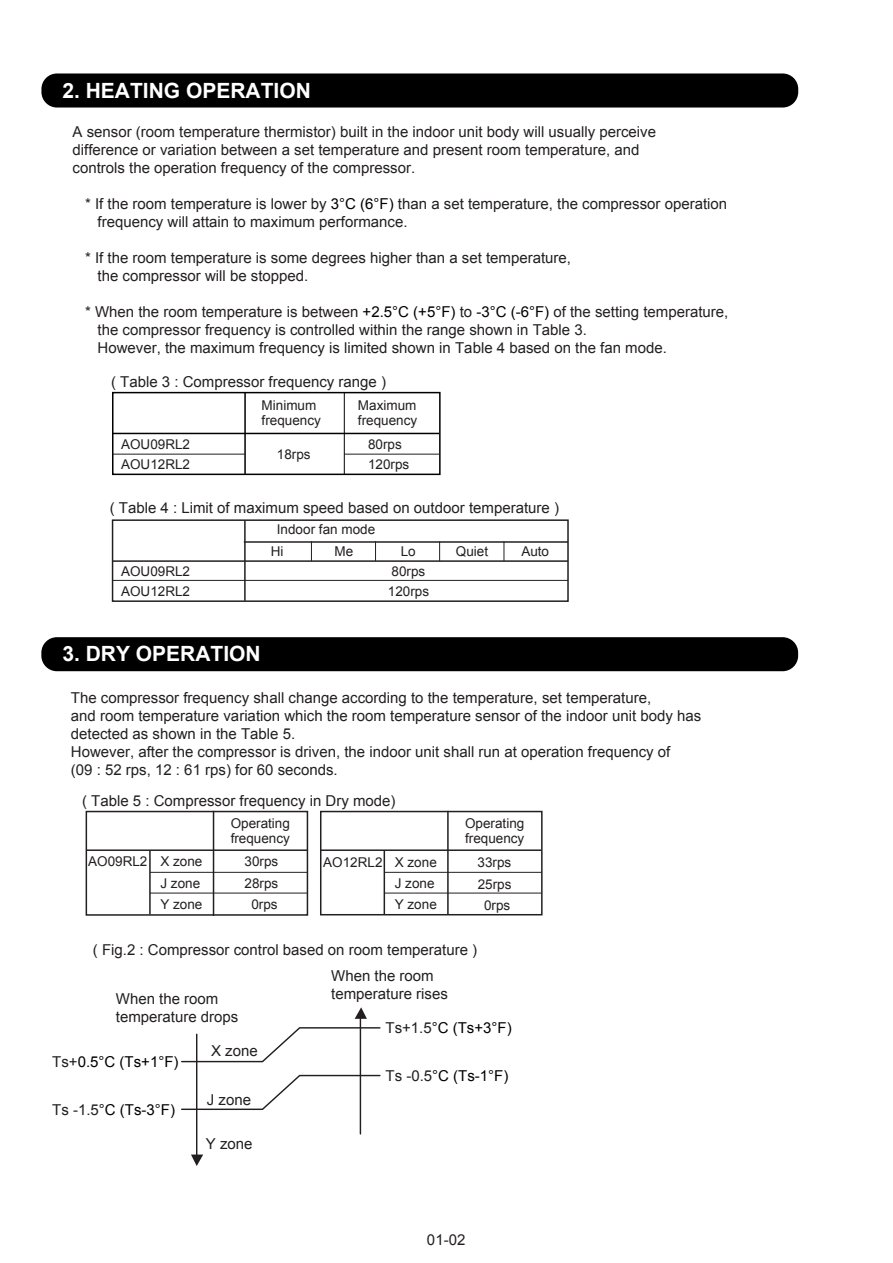
<style>
.page{position:relative;width:893px;height:1263px;background:#fff}
.page>*{position:absolute;margin:0;border:0;box-sizing:border-box;transform-origin:0 0}
.t1{font:700 21px "Arial";color:#fff}
.t2{font:15px/18px "Arial";color:#231f20}
.t3{font:15px "Arial";color:#000}
.t4{font:13.5px/15px "Arial";color:#231f20}
.s1{color:#000}
.s2{color:#231f20}
</style>
<div class="page">
<div style="left:41px;top:73px;width:757px;height:35px;background:#000;border-radius:16px"></div>
<div style="left:112px;top:392px;width:329px;height:83px;border:2px solid #000"></div>
<hr style="left:113px;top:433px;width:326px;height:1px;background:#000">
<hr style="left:244px;top:393px;width:2px;height:82px;background:#000">
<hr style="left:344px;top:393px;width:1px;height:81px;background:#000">
<div style="left:41px;top:637px;width:757px;height:34px;background:#000;border-radius:16px"></div>
<div style="left:86px;top:811px;width:222px;height:105px;border:2px solid #231f20"></div>
<hr style="left:149px;top:850px;width:2px;height:64px;background:#231f20">
<hr style="left:213px;top:811px;width:1px;height:105px;background:#231f20">
<hr style="left:86px;top:849px;width:221px;height:2px;background:#231f20">
<hr style="left:150px;top:872px;width:157px;height:1px;background:#231f20">
<hr style="left:150px;top:893px;width:157px;height:1px;background:#231f20">
<div style="left:320px;top:811px;width:223px;height:104px;border:2px solid #231f20"></div>
<hr style="left:384px;top:850px;width:1px;height:64px;background:#231f20">
<hr style="left:447px;top:811px;width:2px;height:103px;background:#231f20">
<hr style="left:321px;top:849px;width:221px;height:2px;background:#231f20">
<hr style="left:384px;top:872px;width:158px;height:1px;background:#231f20">
<hr style="left:384px;top:893px;width:158px;height:1px;background:#231f20">
<hr style="left:196px;top:1034px;width:1px;height:123px;background:#231f20">
<svg style="left:191px;top:1154px;width:12px;height:12px"></svg>
<hr style="left:360px;top:1016px;width:1px;height:118px;background:#231f20">
<svg style="left:355px;top:1007px;width:12px;height:12px"></svg>
<svg style="left:181px;top:1026px;width:200px;height:37px"></svg>
<svg style="left:181px;top:1074px;width:200px;height:37px"></svg>
<hr style="left:244px;top:520px;width:2px;height:81px;background:#231f20">
<svg style="left:311px;top:543px;width:1px;height:17px"></svg>
<svg style="left:375px;top:543px;width:1px;height:17px"></svg>
<svg style="left:439px;top:543px;width:1px;height:17px"></svg>
<svg style="left:504px;top:543px;width:1px;height:17px"></svg>
<hr style="left:113px;top:560px;width:455px;height:2px;background:#231f20">
<hr style="left:244px;top:541px;width:324px;height:2px;background:#231f20">
<div style="left:112px;top:519px;width:457px;height:83px;border:2px solid #231f20"></div>
<hr style="left:113px;top:454px;width:132px;height:1px;background:#231f20">
<hr style="left:113px;top:580px;width:455px;height:1px;background:#231f20">
<hr style="left:344px;top:454px;width:96px;height:1px;background:#231f20">
<h1 class="t1" style="left:62px;top:76px;width:250px">2. HEATING OPERATION</h1>
<p class="t2" style="left:72px;top:123px;width:585px">A sensor (room temperature thermistor) built in the indoor unit body will usually perceive difference or variation between a set temperature and present room temperature, and controls the operation frequency of the compressor.</p>
<p class="t2" style="left:98px;top:195px;width:631px;text-indent:-13px">* If the room temperature is lower by <span class="s1">3°C (6°F)</span> than a set temperature, the compressor operation frequency will attain to maximum performance.</p>
<p class="t2" style="left:98px;top:249px;width:475px;text-indent:-13px">* If the room temperature is some degrees higher than a set temperature, the compressor will be stopped.</p>
<p class="t2" style="left:98px;top:303px;width:632px;text-indent:-13px">* When the room temperature is between <span class="s1">+2.5°C (+5°F)</span> to <span class="s1">-3°C (-6°F)</span> of the setting temperature, the compressor frequency is controlled within the range shown in Table 3.<br>However, the maximum frequency is limited shown in Table 4 based on the fan mode.</p>
<p class="t2" style="left:111px;top:373px;width:277px">( Table 3 : Compressor frequency range )</p>
<p class="t4" style="left:262px;top:397px;width:61px">Minimum frequency</p>
<p class="t4" style="left:358px;top:397px;width:61px">Maximum frequency</p>
<p class="t4" style="left:121px;top:435px;width:71px;line-height:20.1px">AOU09RL2<br>AOU12RL2</p>
<p class="t4" style="left:277px;top:447px;width:35px">18rps</p>
<p class="t4" style="left:368px;top:437px;width:35px">80rps</p>
<p class="t4" style="left:368px;top:457px;width:43px">120rps</p>
<p class="t2" style="left:110px;top:499px;width:451px">( Table 4 : Limit of maximum speed based on outdoor temperature )</p>
<p class="t4" style="left:271px;top:544px;width:14px">Hi</p>
<p class="t4" style="left:121px;top:561px;width:71px;line-height:20.1px">AOU09RL2<br>AOU12RL2</p>
<p class="t4" style="left:335px;top:518px;width:42px;line-height:22.2px;text-indent:-58px">Indoor fan mode<br>Me</p>
<p class="t4" style="left:401px;top:544px;width:17px">Lo</p>
<p class="t4" style="left:456px;top:544px;width:34px">Quiet</p>
<p class="t4" style="left:521px;top:544px;width:29px">Auto</p>
<p class="t4" style="left:388px;top:583px;width:43px">120rps</p>
<p class="t4" style="left:392px;top:563px;width:35px">80rps</p>
<h1 class="t1" style="left:62px;top:640px;width:200px">3. DRY OPERATION</h1>
<p class="t2" style="left:71px;top:688px;width:632px">The compressor frequency shall change according to the temperature, set temperature,<br>and room temperature variation which the room temperature sensor of the indoor unit body has detected as shown in the Table 5.<br>However, after the compressor is driven, the indoor unit shall run at operation frequency of<br>(09 : 52 rps, 12 : 61 rps) for 60 seconds.</p>
<p class="t2" style="left:82px;top:792px;width:315px">( Table 5 : Compressor frequency in Dry mode)</p>
<p class="t4" style="left:160px;top:851px;width:44px;line-height:21.3px;text-indent:-72px">AO09RL2 X zone<br>J zone<br>Y zone</p>
<p class="t4" style="left:231px;top:816px;width:61px">Operating frequency</p>
<p class="t4" style="left:245px;top:851px;width:35px;line-height:21.5px;text-align:center">30rps<br>28rps<br>0rps</p>
<p class="t4" style="left:323px;top:855px;width:61px">AO12RL2</p>
<p class="t4" style="left:465px;top:816px;width:61px">Operating frequency</p>
<p class="t4" style="left:395px;top:855px;width:44px">X zone</p>
<p class="t4" style="left:478px;top:852px;width:36px;line-height:21.1px;text-align:center">33rps<br>25rps<br>0rps</p>
<p class="t4" style="left:395px;top:872px;width:44px;line-height:21.5px">J zone<br>Y zone</p>
<p class="t2" style="left:93px;top:941px;width:386px">( Fig.2 : Compressor control based on room temperature )</p>
<p class="t2" style="left:116px;top:990px;width:124px">When the room temperature drops</p>
<p class="t3" style="left:52px;top:1052px;width:128px"><span class="s2">Ts+</span>0.5°C (Ts+1°F)</p>
<p class="t3" style="left:52px;top:1100px;width:124px"><span class="s2">Ts -1.5</span>°C (Ts-3°F)</p>
<p class="t2" style="left:211px;top:1042px;width:48px">X zone</p>
<p class="t2" style="left:207px;top:1091px;width:46px">J zone</p>
<p class="t2" style="left:206px;top:1135px;width:48px">Y zone</p>
<p class="t2" style="left:331px;top:967px;width:118px">When the room temperature rises</p>
<p class="t3" style="left:386px;top:1017px;width:128px"><span class="s2">Ts+1.5</span>°C (Ts+3°F)</p>
<p class="t3" style="left:386px;top:1066px;width:124px"><span class="s2">Ts -0.5</span>°C (Ts-1°F)</p>
<p class="t2" style="left:427px;top:1231px;width:40px">01-02</p>
</div>
